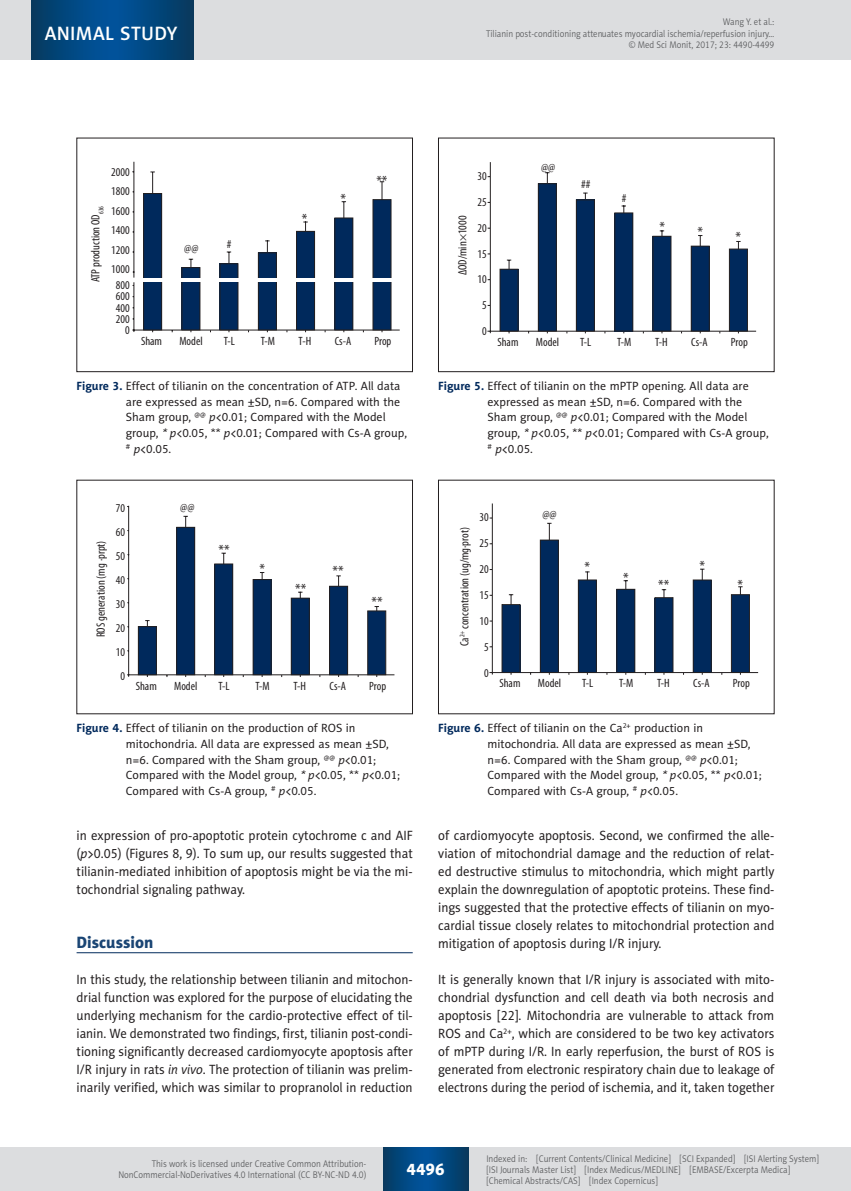
<style>
.page{position:relative;width:851px;height:1191px;background:#fff}
.page>*{position:absolute;margin:0;border:0;box-sizing:border-box;transform-origin:0 0}
.t1{font:19.5px "Naomi Sans EFN Medium";letter-spacing:.015em;color:#fff}
.MSM_Headline_1{font:16.5px "Naomi Sans EFN Heavy";color:#1a4574}
.t2{font:16.5px "Naomi Sans EFN Heavy";color:#fff}
.t3{font:condensed 15px "Myriad Pro";color:#231f20}
.MSM_Body{font:13.5px/18px "Naomi Sans EFN";color:#231f20;text-align:justify;scale:.95 1}
.MSM_Rycina_tytul{font:12px/15.8px "Naomi Sans EFN";color:#231f20}
.t4{font:condensed 12px/25.8px "Myriad Pro";color:#231f20;text-align:center}
.t5{font:9.75px/11.2px "Naomi Sans EFN Light";color:#57585a;text-align:right;scale:.9 1}
.s1{font-weight:700;color:#00295c}
.s2{font-style:italic}
</style>
<div class="page">
<hr style="left:77px;top:952px;width:335px;height:1px;background:#00295c">
<hr style="left:132px;top:330px;width:267px;height:1px;background:#231f20">
<hr style="left:133px;top:282px;width:1px;height:50px;background:#231f20">
<hr style="left:133px;top:162px;width:1px;height:116px;background:#231f20">
<hr style="left:152px;top:172px;width:1px;height:160px;background:#231f20">
<svg style="left:143px;top:181px;width:242px;height:152px"></svg>
<div style="left:372px;top:199px;width:19px;height:131px;background:#00295c;border:1px solid #231f20"></div>
<hr style="left:138px;top:278px;width:259px;height:3px;background:#fff">
<hr style="left:487px;top:331px;width:269px;height:1px;background:#231f20">
<hr style="left:490px;top:162px;width:1px;height:171px;background:#231f20">
<svg style="left:499px;top:172px;width:242px;height:162px"></svg>
<div style="left:729px;top:249px;width:18px;height:82px;background:#00295c;border:1px solid #231f20"></div>
<div style="left:438px;top:138px;width:336px;height:234px;border:1px solid #231f20"></div>
<hr style="left:489px;top:672px;width:269px;height:1px;background:#231f20">
<hr style="left:492px;top:503px;width:1px;height:171px;background:#231f20">
<svg style="left:501px;top:522px;width:242px;height:153px"></svg>
<div style="left:731px;top:594px;width:18px;height:79px;background:#00295c;border:1px solid #231f20"></div>
<hr style="left:127px;top:674px;width:267px;height:1px;background:#231f20">
<hr style="left:128px;top:506px;width:1px;height:171px;background:#231f20">
<svg style="left:138px;top:515px;width:241px;height:162px"></svg>
<div style="left:367px;top:610px;width:19px;height:65px;background:#00295c;border:1px solid #231f20"></div>
<div style="left:0;top:1148px;width:850px;height:43px;background:#dcdddf"></div>
<svg style="left:383px;top:1147px;width:85px;height:43px;background:#02477e"></svg>
<div style="left:0;top:0;width:850px;height:60px;background:#dcdddf"></div>
<hr style="left:850px;top:0;width:1px;height:60px;background:#dcdddf">
<svg style="left:32px;top:0;width:161px;height:60px;background:#02477f"></svg>
<h1 class="t1" style="left:45px;top:22px;width:134px">ANIMAL STUDY</h1>
<p class="t5" style="left:486px;top:16px;width:322px">Wang Y. et al.:<br>Tilianin post-conditioning attenuates myocardial ischemia/reperfusion injury… © Med Sci Monit, 2017; 23: 4490-4499</p>
<p class="t4" style="left:111px;top:162px;width:20px;line-height:19.5px;text-align:justify">2000<br>1800<br>1600<br>1400<br>1200<br>1000</p>
<p class="t4" style="left:83px;top:282px;width:78px;rotate:-90deg">ATP production OD<sub>636</sub></p>
<p class="t4" style="left:116px;top:280px;width:15px;line-height:11.2px;text-align:right">800<br>600<br>400<br>200<br>0</p>
<p class="t4" style="left:184px;top:236px;width:16px">@@</p>
<p class="t4" style="left:227px;top:231px;width:6px">#</p>
<p class="t3" style="left:302px;top:210px;width:7px">*</p>
<p class="t3" style="left:340px;top:191px;width:7px">*</p>
<p class="t3" style="left:376px;top:173px;width:13px">**</p>
<p class="t4" style="left:179px;top:328px;width:25px">Model</p>
<p class="t4" style="left:224px;top:328px;width:13px">T-L</p>
<p class="t4" style="left:141px;top:328px;width:22px">Sham</p>
<p class="t4" style="left:298px;top:328px;width:14px">T-H</p>
<p class="t4" style="left:335px;top:328px;width:18px">Cs-A</p>
<p class="t4" style="left:374px;top:328px;width:18px">Prop</p>
<p class="MSM_Rycina_tytul" style="left:126px;top:378px;width:283px;text-indent:-49px"><span class="s1">Figure 3.</span> Effect of tilianin on the concentration of ATP. All data are expressed as mean ±SD, n=6. Compared with the Sham group, <sup>@@</sup> <span class="s2">p</span>&lt;0.01; Compared with the Model group, <span class="s2">* p</span>&lt;0.05, ** <span class="s2">p</span>&lt;0.01; Compared with Cs-A group, <sup>#</sup> <span class="s2">p</span>&lt;0.05.</p>
<p class="t4" style="left:261px;top:328px;width:16px">T-M</p>
<p class="t4" style="left:116px;top:495px;width:11px;line-height:24px">70<br>60<br>50<br>40<br>30<br>20<br>10<br>0</p>
<p class="t4" style="left:180px;top:494px;width:16px">@@</p>
<p class="t4" style="left:88px;top:637px;width:98px;rotate:-90deg">ROS generation (mg ·prpt)</p>
<p class="t3" style="left:218px;top:541px;width:13px">**</p>
<p class="t3" style="left:259px;top:560px;width:7px">*</p>
<p class="t3" style="left:332px;top:562px;width:13px">**</p>
<p class="t3" style="left:295px;top:580px;width:13px">**</p>
<p class="t3" style="left:371px;top:593px;width:13px">**</p>
<p class="t4" style="left:174px;top:672px;width:25px">Model</p>
<p class="t4" style="left:218px;top:672px;width:13px">T-L</p>
<p class="t4" style="left:136px;top:672px;width:22px">Sham</p>
<p class="t4" style="left:293px;top:672px;width:14px">T-H</p>
<p class="t4" style="left:329px;top:672px;width:18px">Cs-A</p>
<p class="t4" style="left:369px;top:672px;width:18px">Prop</p>
<p class="MSM_Rycina_tytul" style="left:126px;top:720px;width:276px;text-indent:-49px"><span class="s1">Figure 4.</span> Effect of tilianin on the production of ROS in mitochondria. All data are expressed as mean ±SD, n=6. Compared with the Sham group, <sup>@@</sup> <span class="s2">p</span>&lt;0.01; Compared with the Model group, <span class="s2">* p</span>&lt;0.05, ** <span class="s2">p</span>&lt;0.01; Compared with Cs-A group, <sup>#</sup> <span class="s2">p</span>&lt;0.05.</p>
<p class="t4" style="left:255px;top:672px;width:16px">T-M</p>
<p class="MSM_Body" style="left:77px;top:826px;width:355px">in expression of pro-apoptotic protein cytochrome c and AIF (<span class="s2">p</span>&gt;0.05) (Figures 8, 9). To sum up, our results suggested that tilianin-mediated inhibition of apoptosis might be via the mi&shy;tochondrial signaling pathway.</p>
<p class="MSM_Headline_1" style="left:77px;top:932px;width:78px">Discussion</p>
<p class="MSM_Body" style="left:77px;top:970px;width:355px">In this study, the relationship between tilianin and mitochon&shy;drial function was explored for the purpose of elucidating the underlying mechanism for the cardio-protective effect of til&shy;ianin. We demonstrated two findings, first, tilianin post-condi&shy;tioning significantly decreased cardiomyocyte apoptosis after I/R injury in rats <span class="s2">in vivo</span>. The protection of tilianin was prelim&shy;inarily verified, which was similar to propranolol in reduction</p>
<p class="t4" style="left:449px;top:275px;width:61px;rotate:-90deg">ΔOD/min×1000</p>
<p class="t4" style="left:477px;top:163px;width:11px">30<br>25<br>20<br>15<br>10<br>5<br>0</p>
<p class="t4" style="left:497px;top:329px;width:22px">Sham</p>
<p class="t4" style="left:541px;top:154px;width:16px">@@</p>
<p class="t4" style="left:581px;top:171px;width:11px">##</p>
<p class="t4" style="left:535px;top:329px;width:25px">Model</p>
<p class="t4" style="left:580px;top:329px;width:13px">T-L</p>
<p class="t4" style="left:621px;top:185px;width:6px">#</p>
<p class="t3" style="left:659px;top:220px;width:45px">* *</p>
<p class="t3" style="left:735px;top:228px;width:7px">*</p>
<p class="t4" style="left:617px;top:329px;width:16px">T-M</p>
<p class="t4" style="left:655px;top:329px;width:14px">T-H</p>
<p class="t4" style="left:691px;top:329px;width:18px">Cs-A</p>
<p class="t4" style="left:730px;top:329px;width:18px">Prop</p>
<p class="MSM_Rycina_tytul" style="left:487px;top:378px;width:283px;text-indent:-49px"><span class="s1">Figure 5.</span> Effect of tilianin on the mPTP opening. All data are expressed as mean ±SD, n=6. Compared with the Sham group, <sup>@@</sup> <span class="s2">p</span>&lt;0.01; Compared with the Model group, <span class="s2">* p</span>&lt;0.05, ** <span class="s2">p</span>&lt;0.01; Compared with Cs-A group, <sup>#</sup> <span class="s2">p</span>&lt;0.05.</p>
<p class="t4" style="left:451px;top:646px;width:120px;rotate:-90deg">Ca<sup>2+</sup> concentration (ug/mg·prot)</p>
<p class="t4" style="left:479px;top:504px;width:11px">30<br>25<br>20<br>15<br>10<br>5<br>0</p>
<p class="t4" style="left:499px;top:670px;width:22px">Sham</p>
<p class="t4" style="left:542px;top:501px;width:16px">@@</p>
<p class="t3" style="left:584px;top:558px;width:7px">*</p>
<p class="t3" style="left:699px;top:556px;width:7px">*</p>
<p class="t3" style="left:623px;top:569px;width:7px">*</p>
<p class="t3" style="left:658px;top:576px;width:13px">**</p>
<p class="t3" style="left:737px;top:575px;width:7px">*</p>
<p class="t4" style="left:537px;top:670px;width:25px">Model</p>
<p class="t4" style="left:582px;top:670px;width:13px">T-L</p>
<p class="t4" style="left:619px;top:670px;width:16px">T-M</p>
<p class="t4" style="left:657px;top:670px;width:14px">T-H</p>
<p class="t4" style="left:693px;top:670px;width:18px">Cs-A</p>
<p class="t4" style="left:732px;top:670px;width:18px">Prop</p>
<p class="MSM_Rycina_tytul" style="left:487px;top:720px;width:276px;text-indent:-49px"><span class="s1">Figure 6.</span> Effect of tilianin on the Ca<sup>2+</sup> production in mitochondria. All data are expressed as mean ±SD, n=6. Compared with the Sham group, <sup>@@</sup> <span class="s2">p</span>&lt;0.01; Compared with the Model group, <span class="s2">* p</span>&lt;0.05, ** <span class="s2">p</span>&lt;0.01; Compared with Cs-A group, <sup>#</sup> <span class="s2">p</span>&lt;0.05.</p>
<p class="MSM_Body" style="left:438px;top:826px;width:355px">of cardiomyocyte apoptosis. Second, we confirmed the alle&shy;viation of mitochondrial damage and the reduction of relat&shy;ed destructive stimulus to mitochondria, which might partly explain the downregulation of apoptotic proteins. These find&shy;ings suggested that the protective effects of tilianin on myo&shy;cardial tissue closely relates to mitochondrial protection and mitigation of apoptosis during I/R injury.</p>
<p class="MSM_Body" style="left:438px;top:970px;width:355px">It is generally known that I/R injury is associated with mito&shy;chondrial dysfunction and cell death via both necrosis and apoptosis [22]. Mitochondria are vulnerable to attack from ROS and Ca<sup>2+</sup>, which are considered to be two key activators of mPTP during I/R. In early reperfusion, the burst of ROS is generated from electronic respiratory chain due to leakage of electrons during the period of ischemia, and it, taken together</p>
<p class="t5" style="left:118px;top:1158px;width:277px">This work is licensed under Creative Common Attribution-<br>NonCommercial-NoDerivatives 4.0 International (CC BY-NC-ND 4.0)</p>
<p class="t2" style="left:406px;top:1159px;width:40px">4496</p>
<p class="t5" style="left:486px;top:1152px;width:371px;text-align:left">Indexed in: [Current Contents/Clinical Medicine] [SCI Expanded] [ISI Alerting System] [ISI Journals Master List] [Index Medicus/MEDLINE] [EMBASE/Excerpta Medica] [Chemical Abstracts/CAS] [Index Copernicus]</p>
</div>
